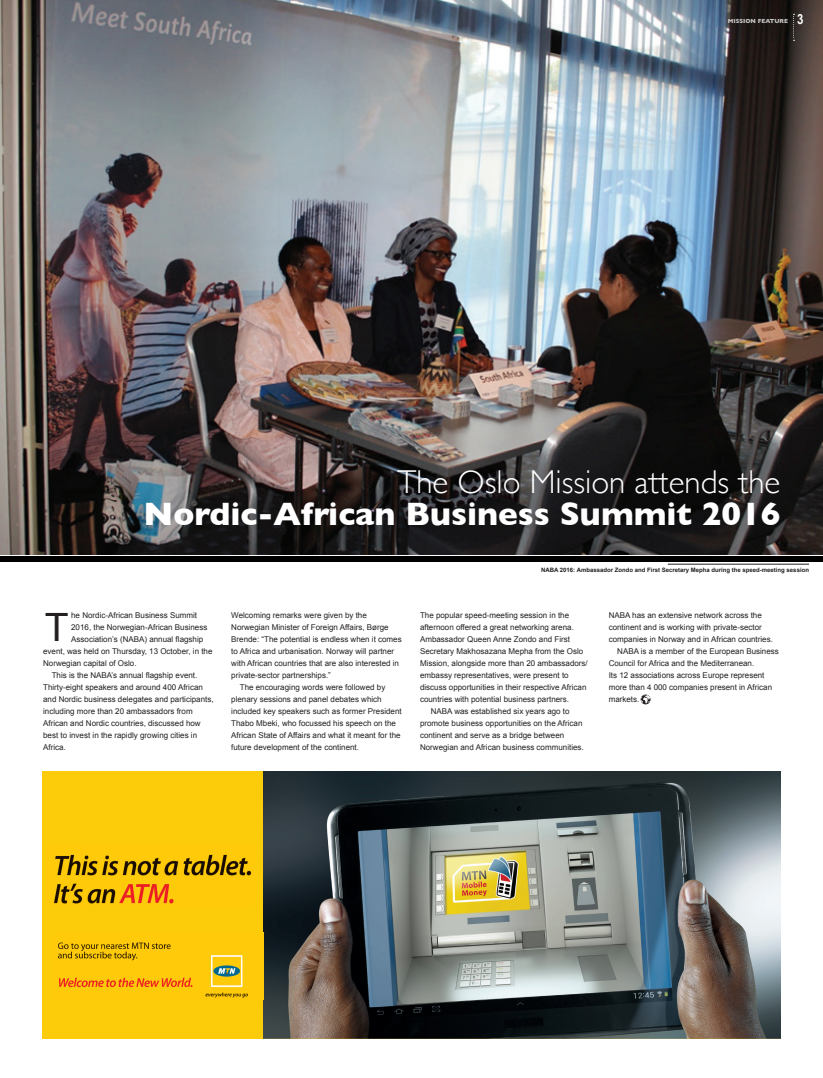
<style>
.page{position:relative;width:823px;height:1078px;background:#fff}
.page>*{position:absolute;margin:0;border:0;box-sizing:border-box;transform-origin:0 0}
.t1{font:39px "Arial";color:#231f20}
.t2{font:700 33px "Gill Sans";color:#fff}
.t3{font:300 33px "Gill Sans";color:#fff}
.t4{font:700 14px "Arial Narrow";color:#fff}
.t5{font:8px "Arial";color:#231f20}
.t6{font:700 6px "Arial";color:#231f20}
.t7{font:700 6px "Gill Sans";color:#fff}
</style>
<div class="page">
<img style="left:1px;top:0;width:821px;height:554px">
<div style="left:1px;top:555px;width:821px;height:6px;background:#000"></div>
<div style="left:727px;top:18px;width:65px;height:10px;background:#231f20;opacity:.75"></div>
<svg style="left:792px;top:14px;width:2px;height:27px"></svg>
<svg style="left:640px;top:694px;width:10px;height:9px"></svg>
<hr style="left:667px;top:563px;width:141px;height:1px;background:#231f20">
<div style="left:43px;top:771px;width:373px;height:267px;background:#fccb0a"></div>
<img style="left:264px;top:771px;width:516px;height:267px">
<img style="left:58px;top:942px;width:190px;height:56px">
<img style="left:54px;top:854px;width:198px;height:50px">
<p class="t7" style="left:727px;top:16px;width:62px">MISSION FEATURE</p>
<h3 class="t4" style="left:796px;top:9px;width:8px">3</h3>
<h2 class="t3" style="left:397px;top:456px;width:384px">The Oslo Mission attends the</h2>
<h2 class="t2" style="left:143px;top:487px;width:638px">Nordic-African Business Summit 2016</h2>
<h1 class="t1" style="left:45px;top:601px;width:25px">T</h1>
<p class="t5" style="left:231px;top:610px;width:137px">Welcoming remarks were given by the</p>
<p class="t5" style="left:71px;top:610px;width:127px">he Nordic-African Business Summit</p>
<p class="t5" style="left:71px;top:622px;width:138px">2016, the Norwegian-African Business</p>
<p class="t5" style="left:71px;top:634px;width:133px">Association’s (NABA) annual flagship</p>
<p class="t5" style="left:43px;top:646px;width:171px">event, was held on Thursday, 13 October, in the</p>
<p class="t5" style="left:43px;top:658px;width:95px">Norwegian capital of Oslo.</p>
<p class="t5" style="left:52px;top:670px;width:147px">This is the NABA’s annual flagship event.</p>
<p class="t5" style="left:43px;top:682px;width:161px">Thirty-eight speakers and around 400 African</p>
<p class="t5" style="left:43px;top:694px;width:172px">and Nordic business delegates and participants,</p>
<p class="t5" style="left:43px;top:706px;width:151px">including more than 20 ambassadors from</p>
<p class="t5" style="left:43px;top:718px;width:159px">African and Nordic countries, discussed how</p>
<p class="t5" style="left:43px;top:730px;width:155px">best to invest in the rapidly growing cities in</p>
<p class="t5" style="left:43px;top:742px;width:24px">Africa.</p>
<p class="t5" style="left:231px;top:622px;width:159px">Norwegian Minister of Foreign Affairs, Børge</p>
<p class="t5" style="left:231px;top:634px;width:172px">Brende: “The potential is endless when it comes</p>
<p class="t5" style="left:231px;top:646px;width:164px">to Africa and urbanisation. Norway will partner</p>
<p class="t5" style="left:231px;top:658px;width:169px">with African countries that are also interested in</p>
<p class="t5" style="left:231px;top:670px;width:101px">private-sector partnerships.”</p>
<p class="t5" style="left:240px;top:682px;width:147px">The encouraging words were followed by</p>
<p class="t5" style="left:231px;top:694px;width:152px">plenary sessions and panel debates which</p>
<p class="t5" style="left:231px;top:706px;width:172px">included key speakers such as former President</p>
<p class="t5" style="left:231px;top:718px;width:166px">Thabo Mbeki, who focussed his speech on the</p>
<p class="t5" style="left:231px;top:730px;width:171px">African State of Affairs and what it meant for the</p>
<p class="t5" style="left:231px;top:742px;width:129px">future development of the continent.</p>
<p class="t6" style="left:540px;top:565px;width:269px">NABA 2016: Ambassador Zondo and First Secretary Mepha during the speed-meeting session</p>
<p class="t5" style="left:420px;top:610px;width:150px">The popular speed-meeting session in the</p>
<p class="t5" style="left:420px;top:622px;width:155px">afternoon offered a great networking arena.</p>
<p class="t5" style="left:420px;top:634px;width:151px">Ambassador Queen Anne Zondo and First</p>
<p class="t5" style="left:420px;top:646px;width:165px">Secretary Makhosazana Mepha from the Oslo</p>
<p class="t5" style="left:420px;top:658px;width:169px">Mission, alongside more than 20 ambassadors/</p>
<p class="t5" style="left:420px;top:670px;width:150px">embassy representatives, were present to</p>
<p class="t5" style="left:420px;top:682px;width:168px">discuss opportunities in their respective African</p>
<p class="t5" style="left:420px;top:694px;width:150px">countries with potential business partners.</p>
<p class="t5" style="left:430px;top:706px;width:140px">NABA was established six years ago to</p>
<p class="t5" style="left:420px;top:718px;width:164px">promote business opportunities on the African</p>
<p class="t5" style="left:420px;top:730px;width:146px">continent and serve as a bridge between</p>
<p class="t5" style="left:420px;top:742px;width:165px">Norwegian and African business communities.</p>
<p class="t5" style="left:608px;top:610px;width:154px">NABA has an extensive network across the</p>
<p class="t5" style="left:608px;top:622px;width:154px">continent and is working with private-sector</p>
<p class="t5" style="left:608px;top:634px;width:166px">companies in Norway and in African countries.</p>
<p class="t5" style="left:617px;top:646px;width:163px">NABA is a member of the European Business</p>
<p class="t5" style="left:608px;top:658px;width:147px">Council for Africa and the Mediterranean.</p>
<p class="t5" style="left:608px;top:670px;width:157px">Its 12 associations across Europe represent</p>
<p class="t5" style="left:608px;top:682px;width:165px">more than 4 000 companies present in African</p>
<p class="t5" style="left:608px;top:694px;width:32px">markets.</p>
</div>
